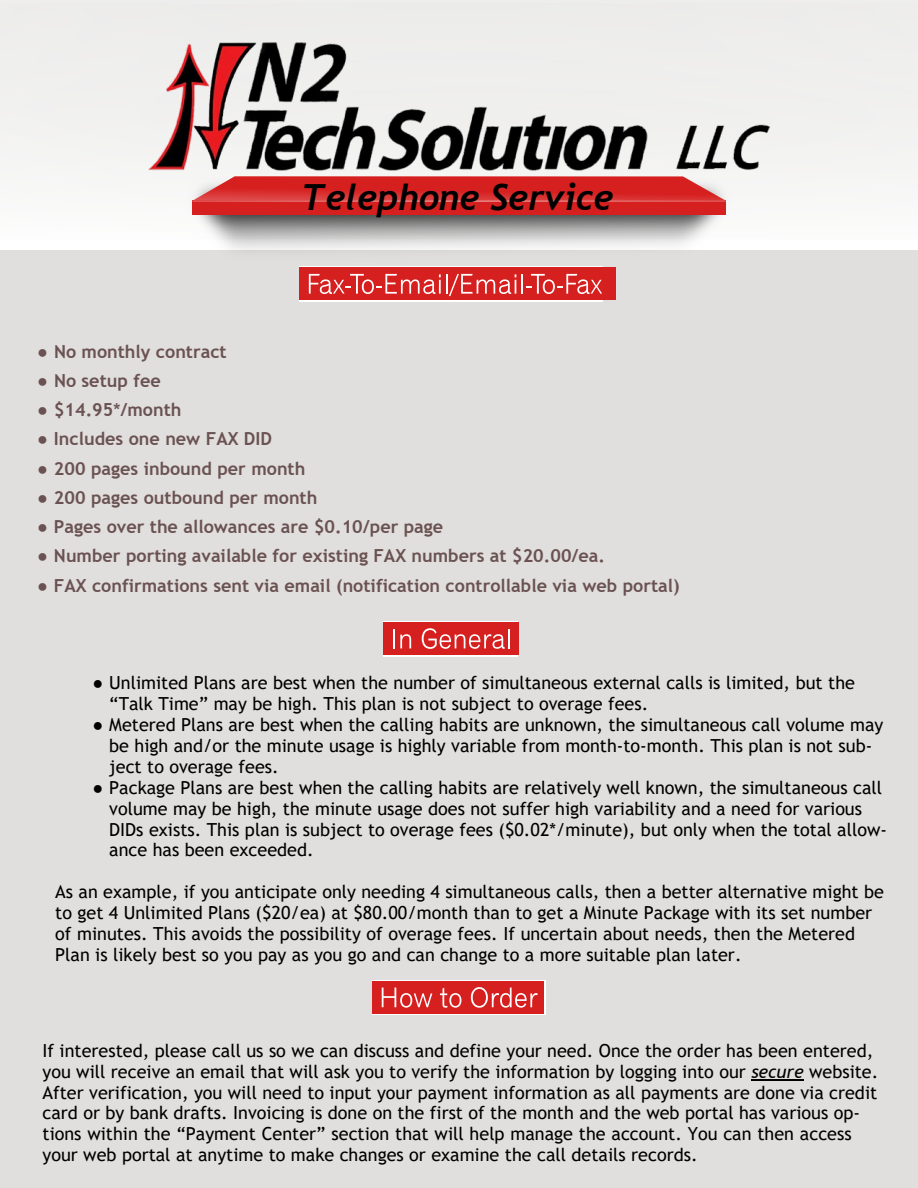
<style>
.page{position:relative;width:918px;height:1188px;background:#fff}
.page>*{position:absolute;margin:0;border:0;box-sizing:border-box;transform-origin:0 0}
.t1{font:italic 700 36px "Trebuchet";color:#000}
.t2{font:18px/20.9px "Trebuchet MS";color:#000}
.t3{font:700 18px "Trebuchet MS";color:#6b5252}
.s1{font-family:"Times New Roman"}
.s2{font-family:"Arial"}
.s3{font-style:italic}
</style>
<div class="page">
<div style="left:0;top:251px;width:918px;height:937px;background:#e0dfdd"></div>
<img style="left:185px;top:248px;width:548px;height:20px">
<img style="left:182px;top:175px;width:555px;height:73px">
<svg style="left:193px;top:176px;width:533px;height:24px;background:#d93939"></svg>
<div style="left:193px;top:201px;width:533px;height:14px;background:#d61f1f"></div>
<img style="left:192px;top:200px;width:534px;height:2px">
<img style="left:149px;top:43px;width:620px;height:127px">
<div style="left:299px;top:267px;width:303px;height:35px;background:#fff"></div>
<div style="left:299px;top:268px;width:303px;height:32px;background:#d61f1f"></div>
<div style="left:602px;top:268px;width:7px;height:32px;background:#d61f1f"></div>
<div style="left:609px;top:268px;width:7px;height:32px;background:#d61f1f"></div>
<svg style="left:309px;top:274px;width:132px;height:20px"></svg>
<hr style="left:446px;top:274px;width:2px;height:20px;background:#fff">
<svg style="left:449px;top:274px;width:67px;height:22px"></svg>
<hr style="left:521px;top:274px;width:2px;height:20px;background:#fff">
<svg style="left:527px;top:274px;width:75px;height:20px"></svg>
<div style="left:372px;top:980px;width:174px;height:35px;background:#fff"></div>
<div style="left:372px;top:981px;width:165px;height:33px;background:#d61f1f"></div>
<div style="left:537px;top:981px;width:7px;height:33px;background:#d61f1f"></div>
<svg style="left:382px;top:988px;width:50px;height:20px"></svg>
<svg style="left:440px;top:988px;width:21px;height:20px"></svg>
<svg style="left:471px;top:987px;width:67px;height:21px"></svg>
<hr style="left:751px;top:1079px;width:53px;height:1px;background:#000">
<div style="left:384px;top:621px;width:134px;height:36px;background:#fff"></div>
<div style="left:384px;top:622px;width:128px;height:33px;background:#d61f1f"></div>
<div style="left:512px;top:622px;width:7px;height:33px;background:#d61f1f"></div>
<svg style="left:393px;top:629px;width:18px;height:19px"></svg>
<svg style="left:422px;top:628px;width:88px;height:21px"></svg>
<h1 class="t1" style="left:301px;top:184px;width:314px">Telephone Service</h1>
<p class="t3" style="left:37px;top:344px;width:191px"><span class="s1">●</span> No monthly contract</p>
<p class="t3" style="left:37px;top:374px;width:125px"><span class="s1">●</span> No setup fee</p>
<p class="t3" style="left:37px;top:403px;width:146px"><span class="s1">●</span> $14.95<span class="s2">*</span>/month</p>
<p class="t3" style="left:37px;top:432px;width:236px"><span class="s1">●</span> Includes one new FAX DID</p>
<p class="t3" style="left:37px;top:461px;width:270px"><span class="s1">●</span> 200 pages inbound per month</p>
<p class="t3" style="left:37px;top:491px;width:282px"><span class="s1">●</span> 200 pages outbound per month</p>
<p class="t3" style="left:37px;top:520px;width:408px"><span class="s1">●</span> Pages over the allowances are $0.10/per page</p>
<p class="t3" style="left:37px;top:549px;width:570px"><span class="s1">●</span> Number porting available for existing FAX numbers at $20.00/ea.</p>
<p class="t3" style="left:37px;top:578px;width:644px"><span class="s1">●</span> FAX confirmations sent via email (notification controllable via web portal)</p>
<p class="t2" style="left:109px;top:674px;width:747px;text-indent:-17px"><span class="s1">●</span> Unlimited Plans are best when the number of simultaneous external calls is limited, but the “Talk Time” may be high. This plan is not subject to overage fees.</p>
<p class="t2" style="left:109px;top:716px;width:776px;text-indent:-17px"><span class="s1">●</span> Metered Plans are best when the calling habits are unknown, the simultaneous call volume may be high and/or the minute usage is highly variable from month-to-month. This plan is not sub&shy;ject to overage fees.</p>
<p class="t2" style="left:109px;top:779px;width:779px;text-indent:-17px"><span class="s1">●</span> Package Plans are best when the calling habits are relatively well known, the simultaneous call volume may be high, the minute usage does not suffer high variability and a need for various DIDs exists. This plan is subject to overage fees ($0.02*/minute), but only when the total allow&shy;ance has been exceeded.</p>
<p class="t2" style="left:55px;top:883px;width:830px">As an example, if you anticipate only needing 4 simultaneous calls, then a better alternative might be to get 4 Unlimited Plans ($20/ea) at $80.00/month than to get a Minute Package with its set number of minutes. This avoids the possibility of overage fees. If uncertain about needs, then the Metered Plan is likely best so you pay as you go and can change to a more suitable plan later.</p>
<p class="t2" style="left:43px;top:1042px;width:837px">If interested, please call us so we can discuss and define your need. Once the order has been entered, you will receive an email that will ask you to verify the information by logging into our <span class="s3">secure</span> website.<br>After verification, you will need to input your payment information as all payments are done via credit card or by bank drafts. Invoicing is done on the first of the month and the web portal has various op&shy;tions within the “Payment Center” section that will help manage the account. You can then access your web portal at anytime to make changes or examine the call details records.</p>
</div>
